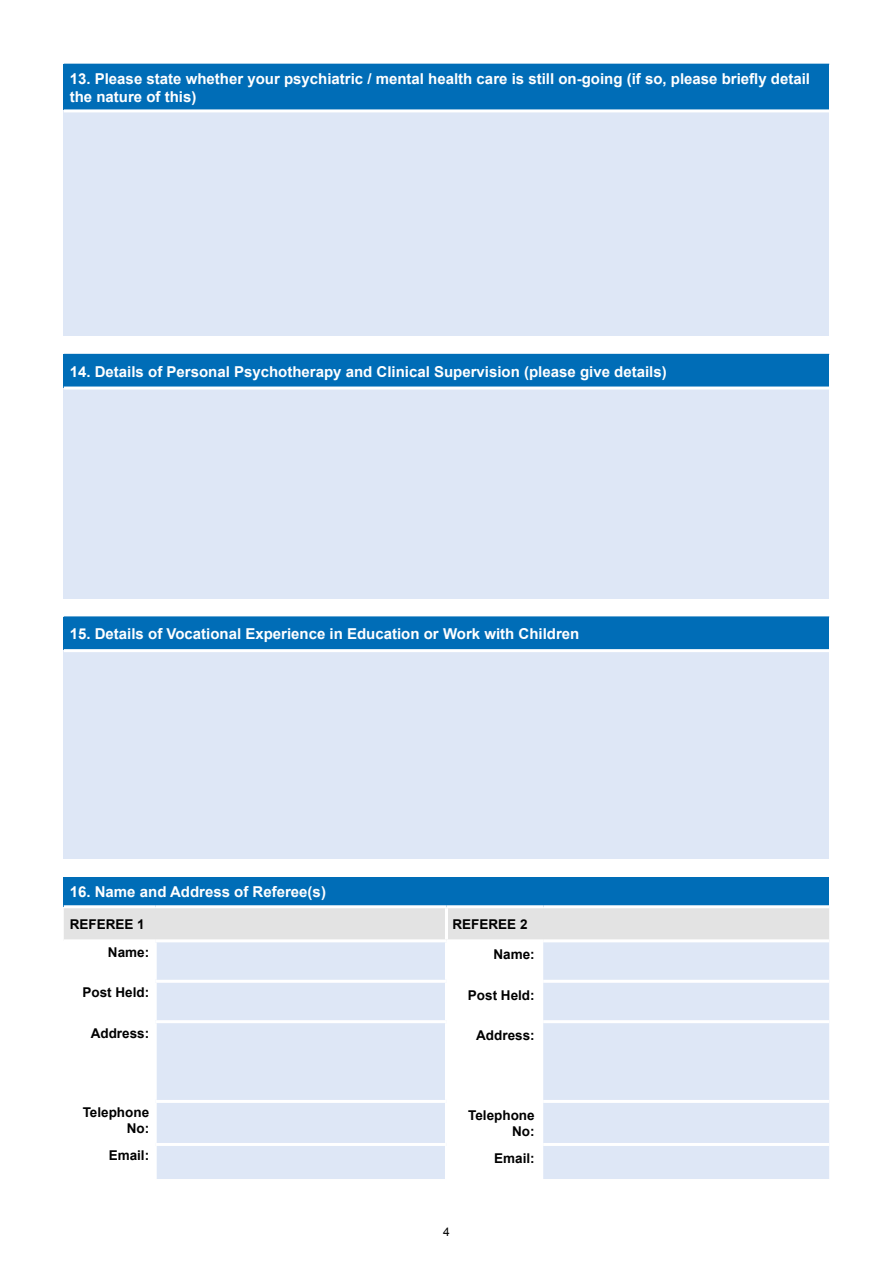
<style>
.page{position:relative;width:893px;height:1263px;background:#fff}
.page>*{position:absolute;margin:0;border:0;box-sizing:border-box;transform-origin:0 0}
.table_heading{font:700 15px/18px "Arial";color:#fff}
.t1{font:700 13.5px/16.2px "Arial";color:#000;text-align:right}
.t2{font:12px "Arial";color:#000}
</style>
<div class="page">
<div style="left:64px;top:64px;width:765px;height:47px;background:#006db7"></div>
<div style="left:64px;top:111px;width:765px;height:225px;background:#dee7f6"></div>
<hr style="left:64px;top:109px;width:765px;height:3px;background:#fff">
<div style="left:64px;top:354px;width:765px;height:34px;background:#006db7"></div>
<div style="left:64px;top:388px;width:765px;height:210px;background:#dee7f6"></div>
<hr style="left:64px;top:386px;width:765px;height:3px;background:#fff">
<div style="left:64px;top:617px;width:765px;height:34px;background:#006db7"></div>
<div style="left:64px;top:651px;width:765px;height:208px;background:#dee7f6"></div>
<hr style="left:64px;top:649px;width:765px;height:3px;background:#fff">
<hr style="left:64px;top:616px;width:765px;height:1px;background:#006db7">
<div style="left:64px;top:877px;width:765px;height:30px;background:#006db7"></div>
<div style="left:64px;top:908px;width:765px;height:31px;background:#e3e3e3"></div>
<svg style="left:157px;top:942px;width:672px;height:237px;fill:#dee7f6"></svg>
<hr style="left:64px;top:905px;width:91px;height:3px;background:#fff">
<hr style="left:155px;top:905px;width:291px;height:3px;background:#fff">
<hr style="left:446px;top:905px;width:97px;height:3px;background:#fff">
<hr style="left:543px;top:905px;width:286px;height:3px;background:#fff">
<hr style="left:445px;top:908px;width:3px;height:31px;background:#fff">
<hr style="left:445px;top:942px;width:3px;height:38px;background:#fff">
<hr style="left:155px;top:980px;width:291px;height:3px;background:#fff">
<hr style="left:446px;top:980px;width:97px;height:3px;background:#fff">
<hr style="left:445px;top:983px;width:3px;height:37px;background:#fff">
<hr style="left:543px;top:980px;width:286px;height:3px;background:#fff">
<hr style="left:155px;top:1020px;width:291px;height:3px;background:#fff">
<hr style="left:446px;top:1020px;width:97px;height:3px;background:#fff">
<hr style="left:445px;top:1023px;width:3px;height:77px;background:#fff">
<hr style="left:543px;top:1020px;width:286px;height:3px;background:#fff">
<hr style="left:155px;top:1100px;width:291px;height:3px;background:#fff">
<hr style="left:446px;top:1100px;width:97px;height:3px;background:#fff">
<hr style="left:445px;top:1103px;width:3px;height:40px;background:#fff">
<hr style="left:543px;top:1100px;width:286px;height:3px;background:#fff">
<hr style="left:155px;top:1143px;width:291px;height:3px;background:#fff">
<hr style="left:446px;top:1143px;width:97px;height:3px;background:#fff">
<hr style="left:445px;top:1146px;width:3px;height:33px;background:#fff">
<hr style="left:543px;top:1143px;width:286px;height:3px;background:#fff">
<p class="table_heading" style="left:70px;top:70px;width:742px">13. Please state whether your psychiatric / mental health care is still on-going (if so, please briefly detail the nature of this)</p>
<p class="table_heading" style="left:70px;top:363px;width:598px">14. Details of Personal Psychotherapy and Clinical Supervision (please give details)</p>
<p class="table_heading" style="left:70px;top:625px;width:511px">15. Details of Vocational Experience in Education or Work with Children</p>
<p class="table_heading" style="left:70px;top:883px;width:258px">16. Name and Address of Referee(s)</p>
<p class="t1" style="left:70px;top:916px;width:77px">REFEREE 1</p>
<p class="t1" style="left:452px;top:916px;width:77px">REFEREE 2</p>
<p class="t1" style="left:108px;top:944px;width:43px">Name:</p>
<p class="t1" style="left:493px;top:947px;width:43px">Name:</p>
<p class="t1" style="left:82px;top:985px;width:68px">Post Held:</p>
<p class="t1" style="left:468px;top:987px;width:68px">Post Held:</p>
<p class="t1" style="left:91px;top:1025px;width:60px">Address:</p>
<p class="t1" style="left:476px;top:1028px;width:60px">Address:</p>
<p class="t1" style="left:83px;top:1105px;width:68px">Telephone<br>No:</p>
<p class="t1" style="left:468px;top:1107px;width:68px">Telephone<br>No:</p>
<p class="t1" style="left:109px;top:1148px;width:42px">Email:</p>
<p class="t1" style="left:494px;top:1150px;width:42px">Email:</p>
<p class="t2" style="left:443px;top:1223px;width:8px">4</p>
</div>
